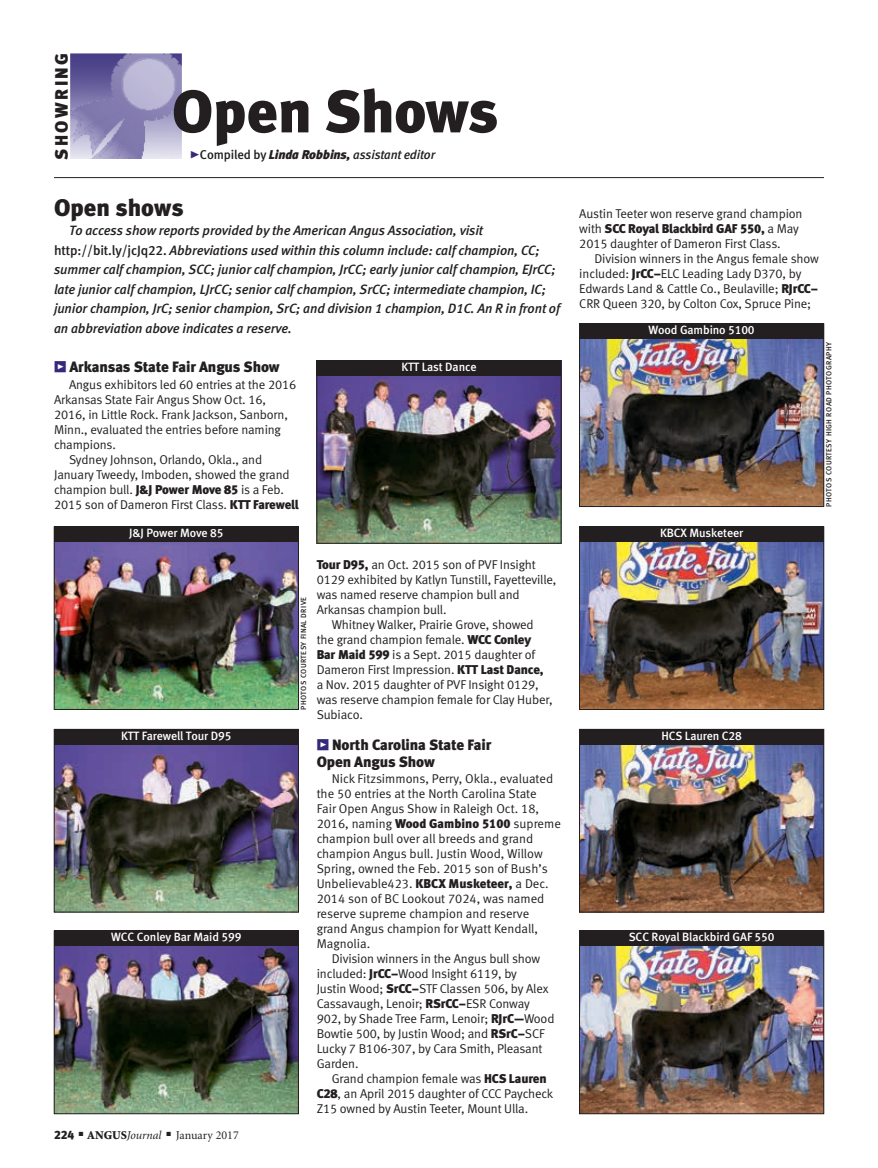
<style>
.page{position:relative;width:878px;height:1168px;background:#fff}
.page>*{position:absolute;margin:0;border:0;box-sizing:border-box;transform-origin:0 0}
.t1{font:60px "Meta Black LF";letter-spacing:-.01em;color:#231f20}
.column_headline{font:24px "Meta Black LF";color:#231f20}
.t2{font:18px "Meta Black LF";letter-spacing:.135em;color:#231f20}
.Test_heading{font:15px/16.5px "Meta Black LF";letter-spacing:-.01em;color:#231f20}
.column_intro{font:italic 13.5px/19.5px "Meta Medium LF";letter-spacing:-.01em;color:#231f20}
.Test_copy{font:12.75px/15px "Meta Normal LF";letter-spacing:-.01em;color:#231f20}
.t3{font:italic 12.75px "Meta Medium LF";letter-spacing:-.01em;color:#231f20}
.White_animal_name{font:12px "Meta Medium LF";letter-spacing:-.01em;color:#fff}
.t4{font:12px "Minion";color:#231f20}
.photo_credit{font:7.5px "Meta Medium LF";letter-spacing:.05em;color:#231f20}
.s1{font-family:"Meta Black Caps Expert";font-style:normal;font-size:21px;color:#342a7b}
.s2{font-style:normal}
.s3{font-family:"Meta Black LF"}
.s4{font-family:"Meta Black Caps Expert";color:#342a7b}
.s5{font-weight:900}
.s6{font-style:italic}
</style>
<div class="page">
<img style="left:71px;top:53px;width:110px;height:106px">
<hr style="left:54px;top:177px;width:770px;height:1px;background:#231f20">
<img style="left:56px;top:946px;width:240px;height:166px">
<div style="left:54px;top:931px;width:244px;height:183px;border:1px solid #231f20"></div>
<div style="left:54px;top:931px;width:244px;height:15px;background:#231f20"></div>
<img style="left:318px;top:375px;width:241px;height:166px">
<div style="left:316px;top:360px;width:245px;height:183px;border:1px solid #231f20"></div>
<div style="left:316px;top:360px;width:245px;height:15px;background:#231f20"></div>
<img style="left:56px;top:744px;width:240px;height:166px">
<div style="left:54px;top:729px;width:244px;height:183px;border:1px solid #231f20"></div>
<div style="left:54px;top:729px;width:244px;height:15px;background:#231f20"></div>
<img style="left:581px;top:744px;width:241px;height:166px">
<div style="left:579px;top:729px;width:245px;height:183px;border:1px solid #231f20"></div>
<div style="left:579px;top:729px;width:245px;height:15px;background:#231f20"></div>
<img style="left:581px;top:339px;width:241px;height:166px">
<div style="left:579px;top:324px;width:245px;height:183px;border:1px solid #231f20"></div>
<div style="left:579px;top:324px;width:245px;height:15px;background:#231f20"></div>
<img style="left:581px;top:946px;width:241px;height:166px">
<div style="left:579px;top:931px;width:245px;height:183px;border:1px solid #231f20"></div>
<div style="left:579px;top:931px;width:245px;height:15px;background:#231f20"></div>
<img style="left:581px;top:542px;width:241px;height:166px">
<div style="left:579px;top:526px;width:245px;height:184px;border:1px solid #231f20"></div>
<div style="left:579px;top:526px;width:245px;height:16px;background:#231f20"></div>
<img style="left:56px;top:542px;width:240px;height:166px">
<div style="left:54px;top:526px;width:244px;height:184px;border:1px solid #231f20"></div>
<div style="left:54px;top:526px;width:244px;height:16px;background:#231f20"></div>
<p class="t2" style="left:51px;top:160px;width:108px;rotate:-90deg">SHOWRING</p>
<p class="t1" style="left:172px;top:75px;width:328px">Open Shows</p>
<p class="t3" style="left:189px;top:147px;width:248px"><span class="s1">@</span><span class="s2">Compiled by</span> <span class="s3">Linda Robbins,</span> assistant editor</p>
<p class="column_headline" style="left:54px;top:193px;width:131px">Open shows</p>
<p class="column_intro" style="left:54px;top:221px;width:507px;text-indent:15px">To access show reports provided by the American Angus Association, visit <span class="s2">http://bit.ly/jcJq22.</span> Abbreviations used within this column include: calf champion, CC; summer calf champion, SCC; junior calf champion, JrCC; early junior calf champion, EJrCC; late junior calf champion, LJrCC; senior calf champion, SrCC; intermediate champion, IC; junior champion, JrC; senior champion, SrC; and division 1 champion, D1C. An R in front of an abbreviation above indicates a reserve.</p>
<p class="Test_heading" style="left:54px;top:359px;width:227px"><span class="s4">z</span> Arkansas State Fair Angus Show</p>
<p class="Test_copy" style="left:54px;top:377px;width:244px;text-indent:15px">Angus exhibitors led 60 entries at the 2016<br>Arkansas State Fair Angus Show Oct. 16, 2016, in Little Rock. Frank Jackson, Sanborn, Minn., evaluated the entries before naming champions.</p>
<p class="Test_copy" style="left:54px;top:452px;width:246px;text-indent:15px">Sydney Johnson, Orlando, Okla., and January Tweedy, Imboden, showed the grand champion bull. <span class="s3">J&amp;J Power Move 85</span> is a Feb.<br>2015 son of Dameron First Class. <span class="s3">KTT Farewell</span></p>
<p class="White_animal_name" style="left:401px;top:360px;width:77px">KTT Last Dance</p>
<p class="Test_copy" style="left:579px;top:206px;width:225px">Austin Teeter won reserve grand champion with <span class="s3">SCC Royal Blackbird GAF 550,</span> a May<br>2015 daughter of Dameron First Class.</p>
<p class="Test_copy" style="left:579px;top:251px;width:241px;text-indent:15px">Division winners in the Angus female show included: <span class="s3">JrCC–</span>ELC Leading Lady D370, by Edwards Land &amp; Cattle Co., Beulaville; <span class="s3">RJrCC– </span>CRR Queen 320, by Colton Cox, Spruce Pine;</p>
<p class="White_animal_name" style="left:648px;top:323px;width:108px">Wood Gambino 5100</p>
<p class="photo_credit" style="left:824px;top:507px;width:166px;rotate:-90deg">PHOTOS COURTESY HIGH ROAD PHOTOGRAPHY</p>
<p class="White_animal_name" style="left:129px;top:526px;width:96px">J&amp;J Power Move 85</p>
<p class="White_animal_name" style="left:660px;top:526px;width:85px">KBCX Musketeer</p>
<p class="Test_copy" style="left:316px;top:556px;width:241px"><span class="s3">Tour D95,</span> an Oct. 2015 son of PVF Insight 0129 exhibited by Katlyn Tunstill, Fayetteville, was named reserve champion bull and Arkansas champion bull.</p>
<p class="Test_copy" style="left:316px;top:616px;width:237px;text-indent:15px">Whitney Walker, Prairie Grove, showed the grand champion female. <span class="s3">WCC Conley Bar Maid 599</span> is a Sept. 2015 daughter of Dameron First Impression. <span class="s3">KTT Last Dance, </span>a Nov. 2015 daughter of PVF Insight 0129, was reserve champion female for Clay Huber, Subiaco.</p>
<p class="Test_heading" style="left:316px;top:736px;width:176px"><span class="s4">z</span> North Carolina State Fair<br>Open Angus Show</p>
<p class="Test_copy" style="left:316px;top:771px;width:246px;text-indent:15px">Nick Fitzsimmons, Perry, Okla., evaluated the 50 entries at the North Carolina State<br>Fair Open Angus Show in Raleigh Oct. 18, 2016, naming <span class="s3">Wood Gambino 5100</span> supreme champion bull over all breeds and grand champion Angus bull. Justin Wood, Willow Spring, owned the Feb. 2015 son of Bush’s Unbelievable423. <span class="s3">KBCX Musketeer,</span> a Dec.<br>2014 son of BC Lookout 7024, was named reserve supreme champion and reserve grand Angus champion for Wyatt Kendall, Magnolia.</p>
<p class="Test_copy" style="left:316px;top:951px;width:239px;text-indent:15px">Division winners in the Angus bull show included: <span class="s3">JrCC–</span>Wood Insight 6119, by<br>Justin Wood; <span class="s3">SrCC–</span>STF Classen 506, by Alex Cassavaugh, Lenoir; <span class="s3">RSrCC–</span>ESR Conway 902, by Shade Tree Farm, Lenoir; <span class="s3">RJrC—</span>Wood Bowtie 500, by Justin Wood; and <span class="s3">RSrC–</span>SCF Lucky 7 B106-307, by Cara Smith, Pleasant Garden.</p>
<p class="Test_copy" style="left:316px;top:1071px;width:238px;text-indent:15px">Grand champion female was <span class="s3">HCS Lauren<br>C28</span>, an April 2015 daughter of CCC Paycheck<br>Z15 owned by Austin Teeter, Mount Ulla.</p>
<p class="photo_credit" style="left:299px;top:710px;width:114px;rotate:-90deg">PHOTOS COURTESY FINAL DRIVE</p>
<p class="White_animal_name" style="left:121px;top:728px;width:112px">KTT Farewell Tour D95</p>
<p class="White_animal_name" style="left:661px;top:728px;width:82px">HCS Lauren C28</p>
<p class="White_animal_name" style="left:628px;top:930px;width:147px">SCC Royal Blackbird GAF 550</p>
<p class="White_animal_name" style="left:111px;top:930px;width:132px">WCC Conley Bar Maid 599</p>
<p class="t4" style="left:54px;top:1129px;width:186px"><span class="s3">224</span> ■ <span class="s5">ANGUS</span><span class="s6">Journal</span> ■ January 2017</p>
</div>
